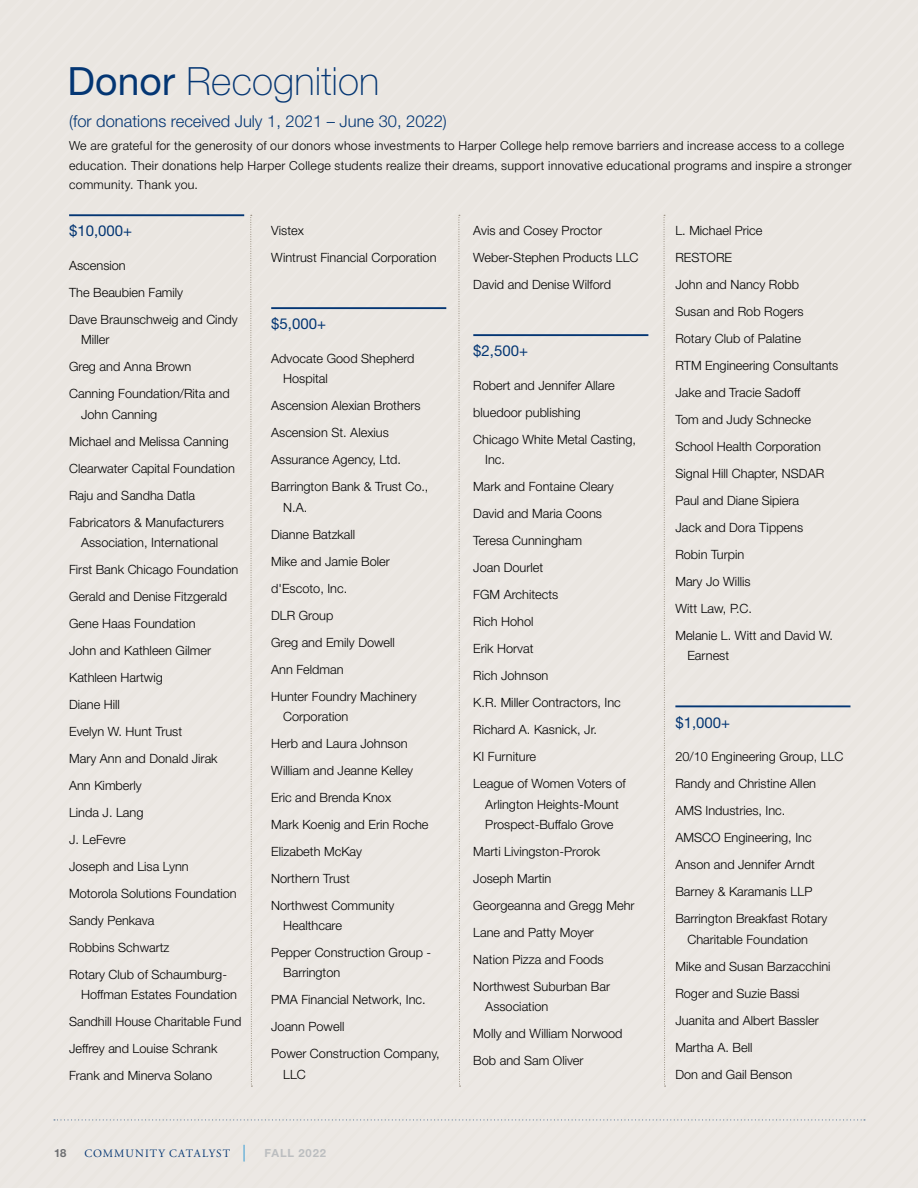
<style>
.page{position:relative;width:918px;height:1188px;background:#eae6e1}
.page>*{position:absolute;margin:0;border:0;box-sizing:border-box;transform-origin:0 0}
.t1{font:100 39px "Helvetica Neue LT Std";letter-spacing:.005em;color:#043673}
.t2{font:300 16.5px "Helvetica Neue LT Std";color:#043673}
.t3{font:15px "Helvetica Neue LT Std";color:#043673}
.t4{font:300 12.75px/27px "Helvetica Neue LT Std";color:#000}
.t5{font:300 12.3px/19.5px "Helvetica Neue LT Std";letter-spacing:.025em;color:#000}
.t6{font:11.25px "Adobe Garamond Pro";letter-spacing:.095em;color:#043673}
.t7{font:700 11.25px "Helvetica Neue LT Std";letter-spacing:.075em;color:#bcbec0}
.t8{font:700 11.25px "Helvetica Neue LT Std";color:#6d6e71}
.s1{font-weight:400}
</style>
<div class="page">
<svg style="left:244px;top:1145px;width:1px;height:17px"></svg>
<svg style="left:54px;top:1119px;width:811px;height:1px"></svg>
<svg style="left:250px;top:215px;width:2px;height:872px;background:#dad5cf"></svg>
<svg style="left:458px;top:215px;width:2px;height:872px;background:#dad5cf"></svg>
<svg style="left:663px;top:215px;width:3px;height:872px;background:#e0dbd5"></svg>
<hr style="left:69px;top:214px;width:175px;height:2px;background:#043673">
<hr style="left:271px;top:307px;width:175px;height:2px;background:#043673">
<hr style="left:473px;top:334px;width:175px;height:2px;background:#043673">
<hr style="left:675px;top:705px;width:175px;height:2px;background:#043673">
<h1 class="t1" style="left:68px;top:59px;width:313px"><span class="s1">Donor</span> Recognition</h1>
<p class="t2" style="left:69px;top:111px;width:379px">(for donations received July 1, 2021 – June 30, 2022)</p>
<p class="t5" style="left:69px;top:136px;width:784px">We are grateful for the generosity of our donors whose investments to Harper College help remove barriers and increase access to a college education. Their donations help Harper College students realize their dreams, support innovative educational programs and inspire a stronger community. Thank you.</p>
<p class="t3" style="left:69px;top:222px;width:65px">$10,000+</p>
<p class="t4" style="left:69px;top:252px;width:170px">Ascension<br>The Beaubien Family<br>Dave Braunschweig and Cindy</p>
<p class="t4" style="left:69px;top:326px;width:162px;text-indent:12px">Miller<br>Greg and Anna Brown<br>Canning Foundation/Rita and</p>
<p class="t4" style="left:69px;top:400px;width:167px;text-indent:12px">John Canning<br>Michael and Melissa Canning<br>Clearwater Capital Foundation<br>Raju and Sandha Datla<br>Fabricators &amp; Manufacturers</p>
<p class="t4" style="left:69px;top:529px;width:171px;text-indent:12px">Association, International<br>First Bank Chicago Foundation<br>Gerald and Denise Fitzgerald<br>Gene Haas Foundation<br>John and Kathleen Gilmer<br>Kathleen Hartwig<br>Diane Hill<br>Evelyn W. Hunt Trust<br>Mary Ann and Donald Jirak<br>Ann Kimberly<br>Linda J. Lang<br>J. LeFevre<br>Joseph and Lisa Lynn<br>Motorola Solutions Foundation<br>Sandy Penkava<br>Robbins Schwartz<br>Rotary Club of Schaumburg-</p>
<p class="t4" style="left:69px;top:981px;width:174px;text-indent:12px">Hoffman Estates Foundation<br>Sandhill House Charitable Fund<br>Jeffrey and Louise Schrank<br>Frank and Minerva Solano</p>
<p class="t4" style="left:271px;top:217px;width:167px">Vistex<br>Wintrust Financial Corporation</p>
<p class="t3" style="left:271px;top:315px;width:56px">$5,000+</p>
<p class="t4" style="left:283px;top:348px;width:133px;line-height:20.2px;text-indent:-12px">Advocate Good Shepherd<br>Hospital</p>
<p class="t4" style="left:271px;top:392px;width:159px">Ascension Alexian Brothers<br>Ascension St. Alexius<br>Assurance Agency, Ltd.<br>Barrington Bank &amp; Trust Co.,</p>
<p class="t4" style="left:271px;top:493px;width:147px;text-indent:12px">N.A.<br>Dianne Batzkall<br>Mike and Jamie Boler d'Escoto, Inc.<br>DLR Group<br>Greg and Emily Dowell<br>Ann Feldman<br>Hunter Foundry Machinery</p>
<p class="t4" style="left:271px;top:703px;width:159px;text-indent:12px">Corporation<br>Herb and Laura Johnson<br>William and Jeanne Kelley<br>Eric and Brenda Knox<br>Mark Koenig and Erin Roche<br>Elizabeth McKay<br>Northern Trust<br>Northwest Community</p>
<p class="t4" style="left:271px;top:912px;width:162px;text-indent:12px">Healthcare<br>Pepper Construction Group -</p>
<p class="t4" style="left:271px;top:959px;width:170px;text-indent:12px">Barrington<br>PMA Financial Network, Inc.<br>Joann Powell<br>Power Construction Company,</p>
<p class="t4" style="left:283px;top:1060px;width:24px">LLC</p>
<p class="t8" style="left:54px;top:1146px;width:14px">18</p>
<p class="t6" style="left:84px;top:1147px;width:147px">COMMUNITY CATALYST</p>
<p class="t7" style="left:265px;top:1146px;width:63px">FALL 2022</p>
<p class="t4" style="left:473px;top:217px;width:167px">Avis and Cosey Proctor<br>Weber-Stephen Products LLC<br>David and Denise Wilford</p>
<p class="t3" style="left:473px;top:342px;width:56px">$2,500+</p>
<p class="t4" style="left:473px;top:372px;width:164px">Robert and Jennifer Allare bluedoor publishing<br>Chicago White Metal Casting,</p>
<p class="t4" style="left:473px;top:446px;width:154px;text-indent:12px">Inc.<br>Mark and Fontaine Cleary<br>David and Maria Coons<br>Teresa Cunningham<br>Joan Dourlet<br>FGM Architects<br>Rich Hohol<br>Erik Horvat<br>Rich Johnson<br>K.R. Miller Contractors, Inc<br>Richard A. Kasnick, Jr.<br>KI Furniture<br>League of Women Voters of</p>
<p class="t4" style="left:485px;top:794px;width:135px;line-height:20.2px">Arlington Heights-Mount<br>Prospect-Buffalo Grove</p>
<p class="t4" style="left:473px;top:838px;width:163px">Marti Livingston-Prorok<br>Joseph Martin<br>Georgeanna and Gregg Mehr<br>Lane and Patty Moyer<br>Nation Pizza and Foods<br>Northwest Suburban Bar</p>
<p class="t4" style="left:473px;top:993px;width:151px;text-indent:12px">Association<br>Molly and William Norwood<br>Bob and Sam Oliver</p>
<p class="t4" style="left:675px;top:217px;width:165px">L. Michael Price<br>RESTORE<br>John and Nancy Robb<br>Susan and Rob Rogers<br>Rotary Club of Palatine<br>RTM Engineering Consultants<br>Jake and Tracie Sadoff<br>Tom and Judy Schnecke<br>School Health Corporation<br>Signal Hill Chapter, NSDAR<br>Paul and Diane Sipiera<br>Jack and Dora Tippens<br>Robin Turpin<br>Mary Jo Willis<br>Witt Law, P.C.<br>Melanie L. Witt and David W.</p>
<p class="t4" style="left:687px;top:642px;width:43px">Earnest</p>
<p class="t3" style="left:675px;top:713px;width:56px">$1,000+</p>
<p class="t4" style="left:675px;top:743px;width:170px">20/10 Engineering Group, LLC<br>Randy and Christine Allen<br>AMS Industries, Inc.<br>AMSCO Engineering, Inc<br>Anson and Jennifer Arndt<br>Barney &amp; Karamanis LLP<br>Barrington Breakfast Rotary</p>
<p class="t4" style="left:675px;top:925px;width:157px;text-indent:12px">Charitable Foundation<br>Mike and Susan Barzacchini<br>Roger and Suzie Bassi<br>Juanita and Albert Bassler<br>Martha A. Bell<br>Don and Gail Benson</p>
</div>
